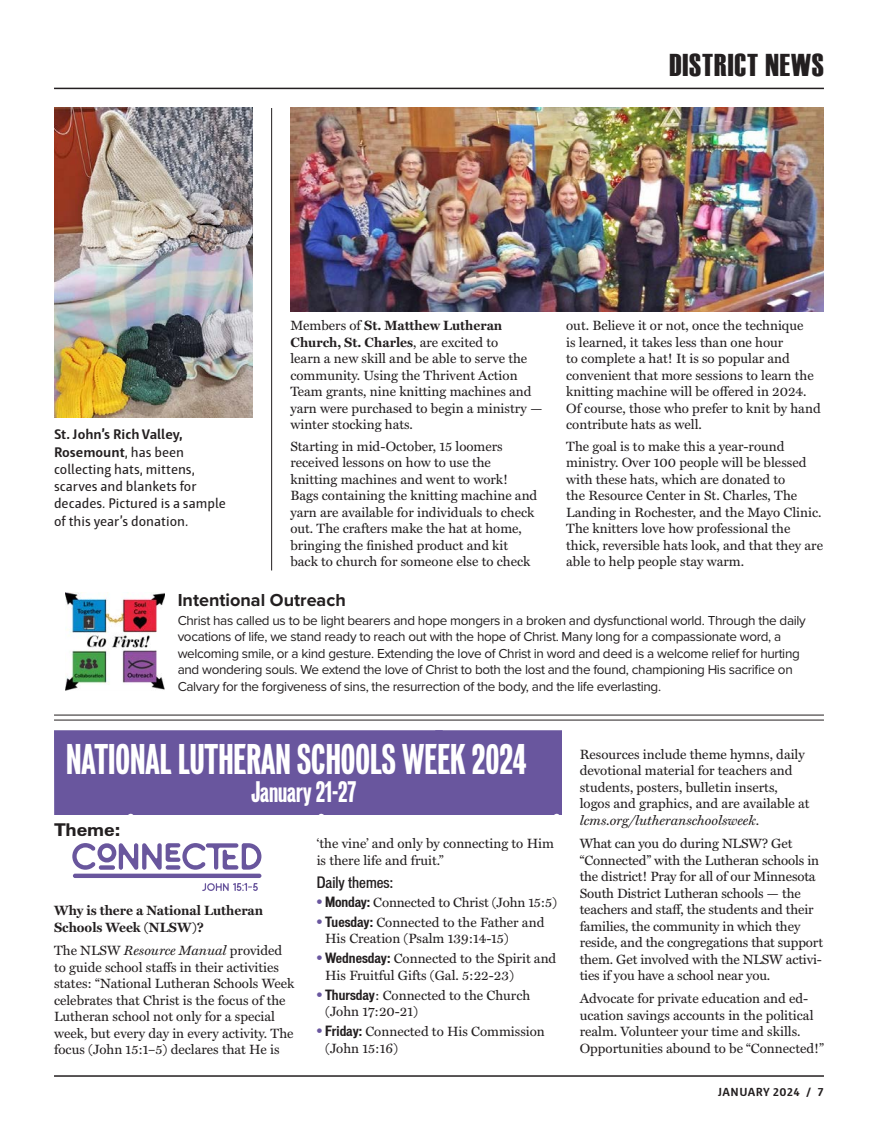
<style>
.page{position:relative;width:878px;height:1141px;background:#fff}
.page>*{position:absolute;margin:0;border:0;box-sizing:border-box;transform-origin:0 0}
.t1{font:39px "Vonnes Exbold Comp";color:#fff}
.Interior_Header_Bar_Left{font:31.5px "Haettenschweiler";letter-spacing:.03em;color:#231f20}
.t2{font:27px "Vonnes Exbold Comp";color:#fff}
.Submissions_Body_Text{font:700 18px "Proxima Nova";color:#231f20}
.Submissions_Body_Text-2{font:700 16.5px "Vonnes";color:#231f20}
.Submissions_Body_Text-3{font:500 condensed 15px "Vonnes";color:#231f20}
.Photo_Text{font:14.25px/17.2px "Haptic";color:#231f20}
.Submissions_Body_Text-4{font:13.5px/16.5px "Miller Text";color:#231f20}
.Submissions_Body_Text-5{font:13.5px/16.5px "Proxima Nova";letter-spacing:-.025em;color:#231f20}
.Submissions_Body_Text-6{font:700 13.5px/16.5px "Miller Text";color:#231f20}
.t3{font:700 12px "Haptic";letter-spacing:.04em;color:#231f20}
.s1{font-weight:700}
.s2{font-style:italic}
.s3{font-family:"Vonnes";font-weight:700;font-stretch:condensed;color:#6a579f}
.s4{font-family:"Vonnes";font-weight:700;font-stretch:condensed}
</style>
<div class="page">
<hr style="left:54px;top:1075px;width:770px;height:2px;background:#231f20">
<hr style="left:54px;top:88px;width:770px;height:1px;background:#231f20">
<div style="left:54px;top:730px;width:507px;height:85px;background:#69569e"></div>
<svg style="left:72px;top:843px;width:189px;height:27px"></svg>
<svg style="left:202px;top:883px;width:56px;height:8px"></svg>
<div style="left:73px;top:873px;width:188px;height:5px;background:#69569d;border-radius:2px"></div>
<img style="left:54px;top:107px;width:199px;height:310px">
<img style="left:65px;top:593px;width:100px;height:97px">
<img style="left:290px;top:107px;width:534px;height:204px">
<hr style="left:271px;top:108px;width:1px;height:462px;background:#231f20">
<hr style="left:54px;top:714px;width:770px;height:1px;background:#231f20">
<hr style="left:54px;top:719px;width:770px;height:1px;background:#231f20">
<p class="Interior_Header_Bar_Left" style="left:669px;top:47px;width:156px">DISTRICT NEWS</p>
<p class="Photo_Text" style="left:54px;top:426px;width:173px"><span class="s1">St. John’s Rich Valley,<br>Rosemount</span>, has been collecting hats, mittens, scarves and blankets for decades. Pictured is a sample of this year’s donation.</p>
<p class="Submissions_Body_Text-4" style="left:290px;top:318px;width:254px">Members of <span class="s1">St. Matthew Lutheran Church, St. Charles</span>, are excited to<br>learn a new skill and be able to serve the community. Using the Thrivent Action Team grants, nine knitting machines and yarn were purchased to begin a ministry — winter stocking hats.</p>
<p class="Submissions_Body_Text-4" style="left:290px;top:438px;width:248px">Starting in mid-October, 15 loomers received lessons on how to use the knitting machines and went to work!<br>Bags containing the knitting machine and yarn are available for individuals to check out. The crafters make the hat at home, bringing the finished product and kit back to church for someone else to check</p>
<p class="Submissions_Body_Text-4" style="left:566px;top:318px;width:256px">out. Believe it or not, once the technique<br>is learned, it takes less than one hour<br>to complete a hat! It is so popular and convenient that more sessions to learn the knitting machine will be offered in 2024.<br>Of course, those who prefer to knit by hand contribute hats as well.</p>
<p class="Submissions_Body_Text-4" style="left:566px;top:438px;width:258px">The goal is to make this a year-round ministry. Over 100 people will be blessed with these hats, which are donated to<br>the Resource Center in St. Charles, The Landing in Rochester, and the Mayo Clinic.<br>The knitters love how professional the thick, reversible hats look, and that they are able to help people stay warm.</p>
<p class="Submissions_Body_Text" style="left:178px;top:586px;width:170px">Intentional Outreach</p>
<p class="Submissions_Body_Text-5" style="left:178px;top:611px;width:629px">Christ has called us to be light bearers and hope mongers in a broken and dysfunctional world. Through the daily vocations of life, we stand ready to reach out with the hope of Christ. Many long for a compassionate word, a welcoming smile, or a kind gesture. Extending the love of Christ in word and deed is a welcome relief for hurting and wondering souls. We extend the love of Christ to both the lost and the found, championing His sacrifice on Calvary for the forgiveness of sins, the resurrection of the body, and the life everlasting.</p>
<p class="t1" style="left:66px;top:735px;width:462px">NATIONAL LUTHERAN SCHOOLS WEEK 2024</p>
<p class="t2" style="left:251px;top:775px;width:107px">January 21-27</p>
<p class="Submissions_Body_Text-2" style="left:54px;top:820px;width:68px">Theme:</p>
<p class="Submissions_Body_Text-6" style="left:54px;top:903px;width:211px">Why is there a National Lutheran<br>Schools Week (NLSW)?</p>
<p class="Submissions_Body_Text-4" style="left:54px;top:942px;width:242px">The NLSW <span class="s2">Resource Manual</span> provided to guide school staffs in their activities states: “National Lutheran Schools Week celebrates that Christ is the focus of the Lutheran school not only for a special week, but every day in every activity. The focus (John 15:1–5) declares that He is</p>
<p class="Submissions_Body_Text-4" style="left:316px;top:835px;width:239px">‘the vine’ and only by connecting to Him is there life and fruit.”</p>
<p class="Submissions_Body_Text-3" style="left:316px;top:873px;width:78px">Daily themes:</p>
<p class="Submissions_Body_Text-4" style="left:316px;top:894px;width:242px"><span class="s3">•</span> <span class="s4">Monday:</span> Connected to Christ (John 15:5)</p>
<p class="Submissions_Body_Text-4" style="left:325px;top:914px;width:221px;text-indent:-9px"><span class="s3">•</span> <span class="s4">Tuesday:</span> Connected to the Father and<br>His Creation (Psalm 139:14-15)</p>
<p class="Submissions_Body_Text-4" style="left:325px;top:951px;width:232px;text-indent:-9px"><span class="s3">•</span> <span class="s4">Wednesday:</span> Connected to the Spirit and<br>His Fruitful Gifts (Gal. 5:22-23)</p>
<p class="Submissions_Body_Text-4" style="left:325px;top:987px;width:207px;text-indent:-8px"><span class="s3">•</span> <span class="s4">Thursday</span>: Connected to the Church (John 17:20-21)</p>
<p class="Submissions_Body_Text-4" style="left:325px;top:1024px;width:221px;text-indent:-8px"><span class="s3">•</span> <span class="s4">Friday:</span> Connected to His Commission (John 15:16)</p>
<p class="Submissions_Body_Text-4" style="left:579px;top:746px;width:231px">Resources include theme hymns, daily devotional material for teachers and students, posters, bulletin inserts, logos and graphics, and are available at <span class="s2">lcms.org/lutheranschoolsweek</span>.</p>
<p class="Submissions_Body_Text-4" style="left:579px;top:836px;width:245px">What can you do during NLSW? Get “Connected” with the Lutheran schools in the district! Pray for all of our Minnesota South District Lutheran schools — the teachers and staff, the students and their families, the community in which they reside, and the congregations that support them. Get involved with the NLSW activi&shy;ties if you have a school near you.</p>
<p class="Submissions_Body_Text-4" style="left:579px;top:991px;width:246px">Advocate for private education and ed&shy;ucation savings accounts in the political realm. Volunteer your time and skills.<br>Opportunities abound to be “Connected!”</p>
<p class="t3" style="left:718px;top:1084px;width:107px">JANUARY 2024 / 7</p>
</div>
